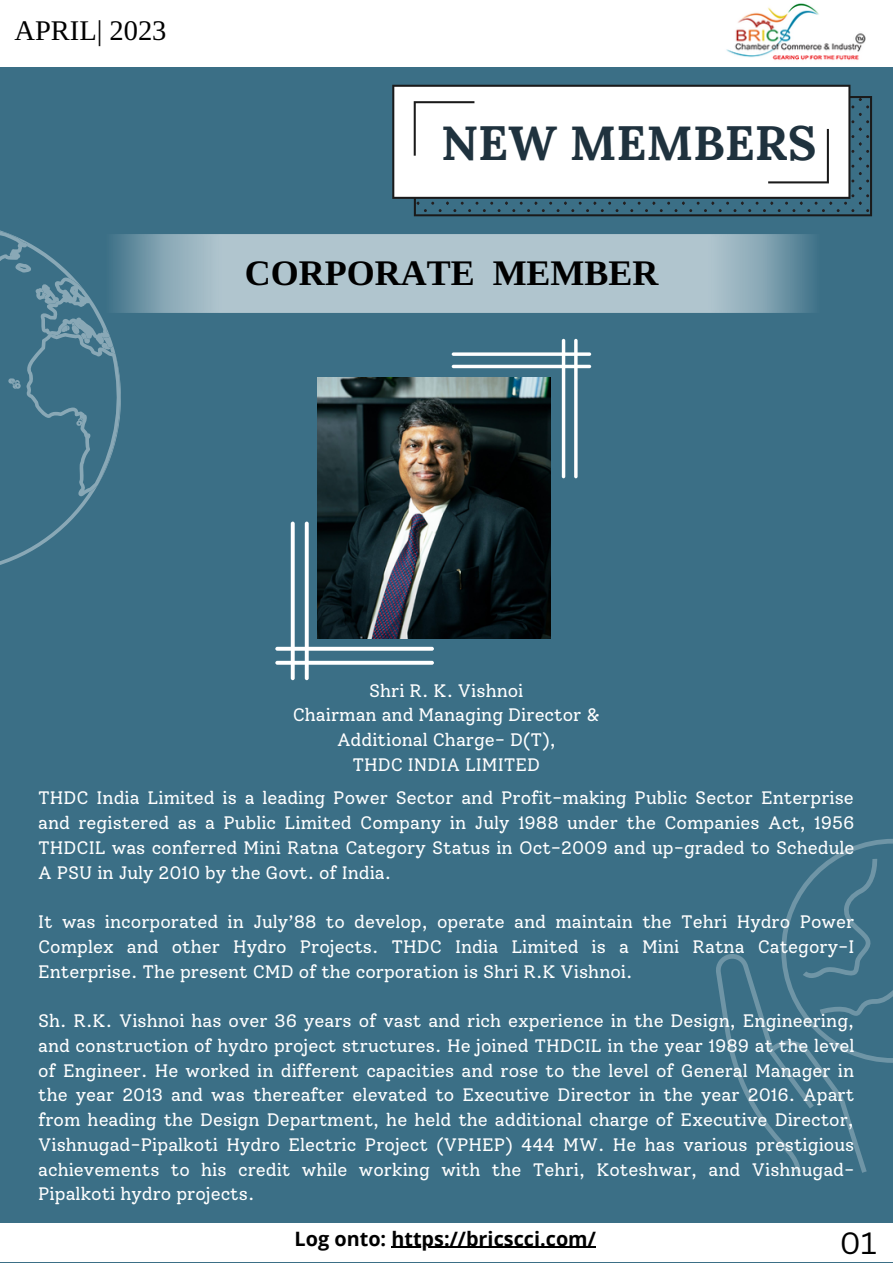
<style>
.page{position:relative;width:893px;height:1264px;background:#fff}
.page>*{position:absolute;margin:0;border:0;box-sizing:border-box;transform-origin:0 0}
.t1{font:700 48px "Lora";color:#1f323e}
.t2{font:700 36px "Libra Serif Modern";color:#000}
.t3{font:30px "Canva Sans";color:#000}
.t4{font:28.5px "Libra Serif Modern";color:#000}
.t5{font:700 19.8px "Open Sans";color:#000}
.t6{font:18px/24.8px "Solway";color:#fff;text-align:justify}
</style>
<div class="page">
<div style="left:0;top:0;width:892px;height:1262px;background:#3b6f86"></div>
<div style="left:0;top:0;width:892px;height:66px;background:#fff"></div>
<div style="left:1px;top:1223px;width:891px;height:38px;background:#fff"></div>
<img style="left:726px;top:3px;width:139px;height:57px">
<svg style="left:414px;top:96px;width:458px;height:120px"></svg>
<svg style="left:392px;top:85px;width:458px;height:114px;background:#dededf"></svg>
<svg style="left:413px;top:98px;width:456px;height:114px;background:#dde4e7"></svg>
<svg style="left:0;top:230px;width:121px;height:335px"></svg>
<svg style="left:716px;top:839px;width:176px;height:333px"></svg>
<img style="left:318px;top:378px;width:232px;height:260px">
<img style="left:106px;top:234px;width:707px;height:79px">
<svg style="left:275px;top:521px;width:159px;height:159px"></svg>
<hr style="left:391px;top:1246px;width:205px;height:1px;background:#000">
<svg style="left:451px;top:339px;width:140px;height:139px"></svg>
<h3 class="t4" style="left:14px;top:16px;width:153px">APRIL| 2023</h3>
<h1 class="t1" style="left:441px;top:111px;width:377px">NEW MEMBERS</h1>
<h2 class="t2" style="left:245px;top:252px;width:415px">CORPORATE MEMBER</h2>
<p class="t6" style="left:293px;top:678px;width:308px;text-align:center">Shri R. K. Vishnoi<br>Chairman and Managing Director &amp;<br>Additional Charge- D(T),<br>THDC INDIA LIMITED</p>
<p class="t6" style="left:38px;top:785px;width:817px">THDC India Limited is a leading Power Sector and Profit-making Public Sector Enterprise and registered as a Public Limited Company in July 1988 under the Companies Act, 1956<br>THDCIL was conferred Mini Ratna Category Status in Oct-2009 and up-graded to Schedule A PSU in July 2010 by the Govt. of India.</p>
<p class="t6" style="left:38px;top:909px;width:817px">It was incorporated in July’88 to develop, operate and maintain the Tehri Hydro Power Complex and other Hydro Projects. THDC India Limited is a Mini Ratna Category-I Enterprise. The present CMD of the corporation is Shri R.K Vishnoi.</p>
<p class="t6" style="left:38px;top:1008px;width:817px">Sh. R.K. Vishnoi has over 36 years of vast and rich experience in the Design, Engineering, and construction of hydro project structures. He joined THDCIL in the year 1989 at the level of Engineer. He worked in different capacities and rose to the level of General Manager in the year 2013 and was thereafter elevated to Executive Director in the year 2016. Apart from heading the Design Department, he held the additional charge of Executive Director, Vishnugad-Pipalkoti Hydro Electric Project (VPHEP) 444 MW. He has various prestigious achievements to his credit while working with the Tehri, Koteshwar, and Vishnugad-Pipalkoti hydro projects.</p>
<p class="t5" style="left:294px;top:1224px;width:303px">Log onto: https://bricscci.com/</p>
<h3 class="t3" style="left:839px;top:1221px;width:38px">01</h3>
</div>
